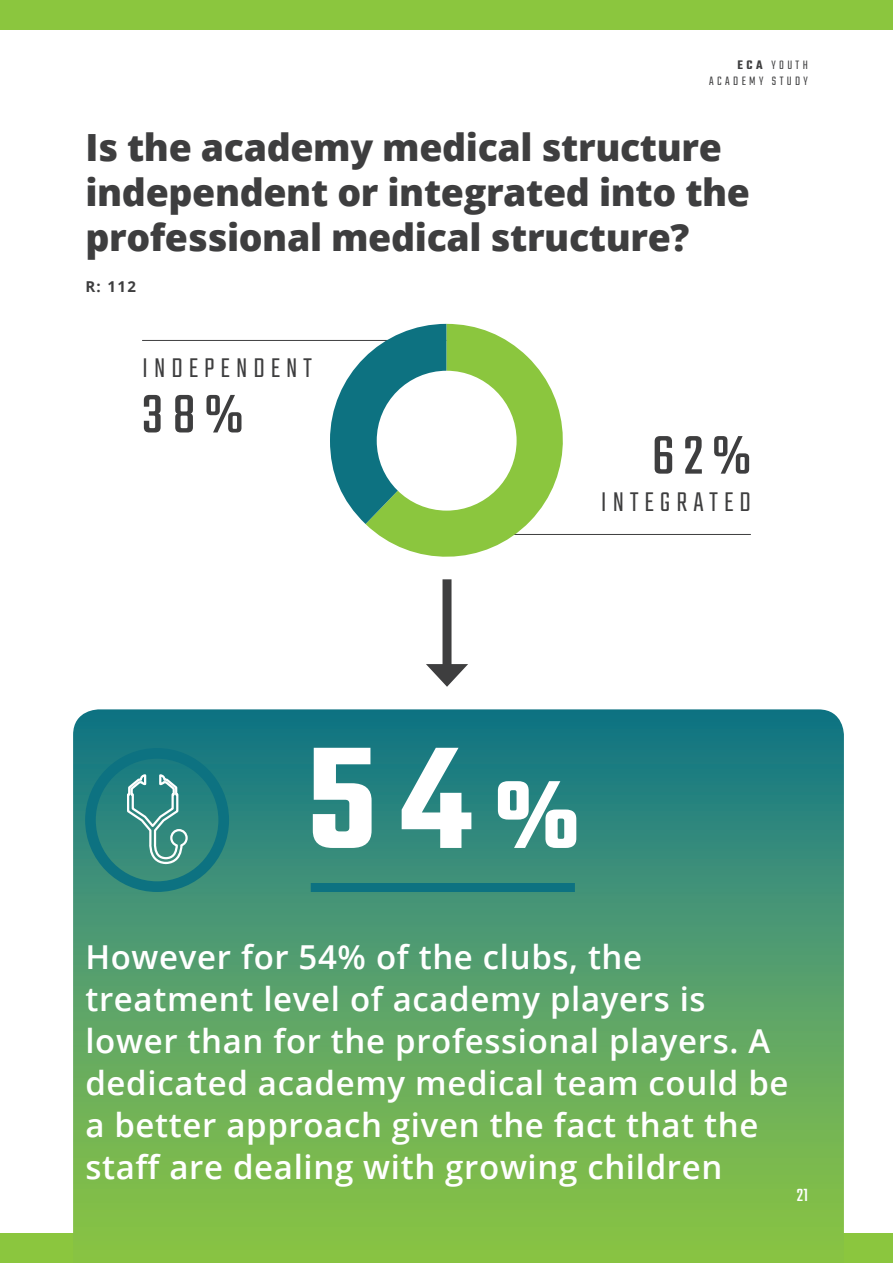
<style>
.page{position:relative;width:893px;height:1263px;background:#fff}
.page>*{position:absolute;margin:0;border:0;box-sizing:border-box;transform-origin:0 0}
.t1{font:600 157.5px "Teko";color:#fff}
.t2{font:60px "Teko";color:#3e3e3f}
.t3{font:800 37.5px/45px "Open Sans";letter-spacing:-.01em;color:#3e3e3f}
.t4{font:600 33px/42px "Open Sans";letter-spacing:.02em;color:#fff}
.t5{font:300 30px "Teko";letter-spacing:.2em;color:#3e3e3f}
.t6{font:19.5px "Teko";color:#fff}
.t7{font:700 15px "Open Sans";color:#3e3e3f}
.t8{font:300 13.5px/16.2px "Teko";letter-spacing:.25em;color:#3e3e3f;text-align:right}
.s1{font-weight:600}
.s2{font-size:105px}
</style>
<div class="page">
<div style="left:0;top:0;width:893px;height:30px;background:#8bc63e"></div>
<div style="left:0;top:1233px;width:893px;height:30px;background:#8bc63e"></div>
<div style="left:442px;top:579px;width:9px;height:94px;background:#3e3e3f"></div>
<svg style="left:426px;top:664px;width:42px;height:23px"></svg>
<svg style="left:73px;top:709px;width:771px;height:524px;background:#519d69"></svg>
<hr style="left:447px;top:534px;width:304px;height:1px;background:#3e3e3f">
<hr style="left:142px;top:340px;width:304px;height:1px;background:#3e3e3f">
<svg style="left:366px;top:324px;width:197px;height:233px;fill:#8bc63e"></svg>
<svg style="left:330px;top:324px;width:116px;height:200px"></svg>
<hr style="left:0;top:0;width:1px;height:1263px;background:#fff">
<div style="left:377px;top:371px;width:140px;height:140px;background:#fff;border-radius:50%"></div>
<div style="left:311px;top:883px;width:264px;height:9px;background:#0d7281"></div>
<svg style="left:126px;top:773px;width:63px;height:92px;background:#519b94"></svg>
<div style="left:85px;top:748px;width:144px;height:144px;border:11px solid #0d7281;border-radius:50%"></div>
<p class="t8" style="left:709px;top:57px;width:100px"><span class="s1">ECA</span> YOUTH<br>ACADEMY STUDY</p>
<p class="t3" style="left:85px;top:122px;width:666px">Is the academy medical structure independent or integrated into the professional medical structure?</p>
<p class="t7" style="left:85px;top:276px;width:52px">R: 112</p>
<p class="t5" style="left:142px;top:351px;width:171px">INDEPENDENT</p>
<p class="t2" style="left:142px;top:380px;width:103px">38%</p>
<p class="t2" style="left:652px;top:422px;width:101px">62%</p>
<p class="t5" style="left:601px;top:485px;width:151px">INTEGRATED</p>
<p class="t1" style="left:306px;top:703px;width:274px">54<span class="s2">%</span></p>
<p class="t4" style="left:85px;top:936px;width:705px">However for 54% of the clubs, the treatment level of academy players is lower than for the professional players. A dedicated academy medical team could be a better approach given the fact that the staff are dealing with growing children</p>
<p class="t6" style="left:797px;top:1184px;width:12px">21</p>
</div>
